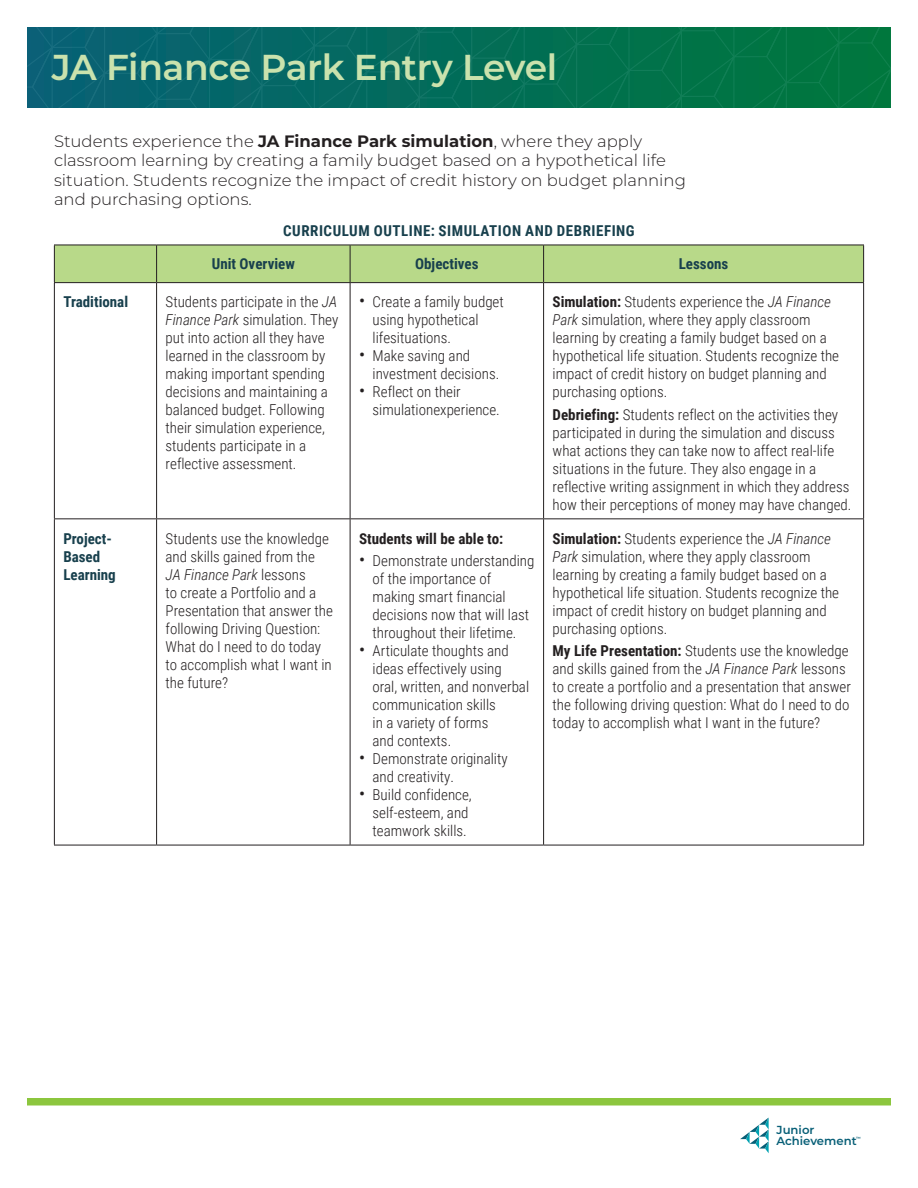
<style>
.page{position:relative;width:918px;height:1188px;background:#fff}
.page>*{position:absolute;margin:0;border:0;box-sizing:border-box;transform-origin:0 0}
.H2_smaller{font:600 36px "Montserrat";letter-spacing:-.01em;color:#cae2ad}
.Body{font:300 16.5px/19.5px "Montserrat";color:#231f20}
.table_body{font:300 15px/18px "Roboto Condensed";color:#231f20}
.table_title{font:700 15px "Roboto Condensed";letter-spacing:.035em;color:#18404d}
.table_col_head_fl_le{font:700 15px/18px "Roboto Condensed";color:#18404d}
.table_col_head{font:700 15px "Roboto Condensed";color:#18404d}
.table_body-2{font:700 15px "Roboto Condensed";color:#231f20}
.t1{font:600 11.7px/11.7px "Montserrat";color:#085f77}
.t2{font:600 4.5px "Montserrat";color:#085f77}
.s1{font-weight:700}
.s2{font-style:italic}
.s3{font-weight:400;font-size:18px}
</style>
<div class="page">
<svg style="left:740px;top:1118px;width:29px;height:35px"></svg>
<svg style="left:27px;top:27px;width:864px;height:81px;background:#046d59"></svg>
<div style="left:27px;top:1098px;width:864px;height:8px;background:#8cc63e"></div>
<div style="left:55px;top:246px;width:808px;height:36px;background:#b8d989"></div>
<hr style="left:54px;top:518px;width:103px;height:1px;background:#231f20">
<hr style="left:54px;top:845px;width:103px;height:1px;background:#231f20">
<hr style="left:157px;top:518px;width:193px;height:1px;background:#231f20">
<hr style="left:157px;top:845px;width:193px;height:1px;background:#231f20">
<hr style="left:54px;top:283px;width:1px;height:235px;background:#231f20">
<hr style="left:156px;top:283px;width:1px;height:235px;background:#231f20">
<hr style="left:54px;top:519px;width:1px;height:326px;background:#231f20">
<hr style="left:156px;top:519px;width:1px;height:326px;background:#231f20">
<hr style="left:350px;top:283px;width:1px;height:235px;background:#231f20">
<hr style="left:543px;top:283px;width:1px;height:235px;background:#231f20">
<hr style="left:863px;top:283px;width:1px;height:235px;background:#231f20">
<hr style="left:350px;top:518px;width:194px;height:1px;background:#231f20">
<hr style="left:350px;top:519px;width:1px;height:326px;background:#231f20">
<hr style="left:544px;top:518px;width:320px;height:1px;background:#231f20">
<hr style="left:543px;top:519px;width:1px;height:326px;background:#231f20">
<hr style="left:863px;top:519px;width:1px;height:326px;background:#231f20">
<hr style="left:350px;top:845px;width:194px;height:1px;background:#231f20">
<hr style="left:544px;top:845px;width:320px;height:1px;background:#231f20">
<hr style="left:54px;top:282px;width:103px;height:1px;background:#231f20">
<hr style="left:157px;top:282px;width:193px;height:1px;background:#231f20">
<hr style="left:350px;top:282px;width:194px;height:1px;background:#231f20">
<hr style="left:544px;top:282px;width:320px;height:1px;background:#231f20">
<hr style="left:54px;top:245px;width:103px;height:1px;background:#231f20">
<hr style="left:157px;top:245px;width:193px;height:1px;background:#231f20">
<hr style="left:350px;top:245px;width:194px;height:1px;background:#231f20">
<hr style="left:544px;top:245px;width:320px;height:1px;background:#231f20">
<hr style="left:54px;top:245px;width:1px;height:37px;background:#231f20">
<hr style="left:156px;top:245px;width:1px;height:37px;background:#231f20">
<hr style="left:350px;top:245px;width:1px;height:37px;background:#231f20">
<hr style="left:543px;top:245px;width:1px;height:37px;background:#231f20">
<hr style="left:863px;top:245px;width:1px;height:37px;background:#231f20">
<h2 class="H2_smaller" style="left:52px;top:42px;width:507px">JA Finance Park Entry Level</h2>
<p class="Body" style="left:54px;top:130px;width:633px">Students experience the <span class="s1">JA Finance Park simulation</span>, where they apply classroom learning by creating a family budget based on a hypothetical life situation. Students recognize the impact of credit history on budget planning and purchasing options.</p>
<p class="table_title" style="left:283px;top:220px;width:353px">CURRICULUM OUTLINE: SIMULATION AND DEBRIEFING</p>
<p class="table_col_head" style="left:212px;top:253px;width:85px">Unit Overview</p>
<p class="table_col_head" style="left:415px;top:253px;width:65px">Objectives</p>
<p class="table_col_head" style="left:679px;top:253px;width:51px">Lessons</p>
<p class="table_col_head_fl_le" style="left:63px;top:292px;width:66px">Traditional</p>
<p class="table_body" style="left:166px;top:292px;width:174px">Students participate in the <span class="s2">JA<br>Finance Park</span> simulation. They put into action all they have learned in the classroom by making important spending decisions and maintaining a balanced budget. Following their simulation experience, students participate in a reflective assessment.</p>
<p class="table_body" style="left:373px;top:292px;width:133px;text-indent:-14px"><span class="s3">•</span> Create a family budget using hypothetical lifesituations.</p>
<p class="table_body" style="left:553px;top:292px;width:288px"><span class="s1">Simulation:</span> Students experience the <span class="s2">JA Finance Park</span> simulation, where they apply classroom learning by creating a family budget based on a hypothetical life situation. Students recognize the impact of credit history on budget planning and purchasing options.</p>
<p class="table_body" style="left:553px;top:405px;width:300px"><span class="s1">Debriefing:</span> Students reflect on the activities they participated in during the simulation and discuss what actions they can take now to affect real-life situations in the future. They also engage in a reflective writing assignment in which they address how their perceptions of money may have changed.</p>
<p class="table_body" style="left:373px;top:346px;width:128px;text-indent:-14px"><span class="s3">•</span> Make saving and investment decisions.</p>
<p class="table_body" style="left:373px;top:382px;width:129px;text-indent:-14px"><span class="s3">•</span> Reflect on their simulationexperience.</p>
<p class="table_col_head_fl_le" style="left:63px;top:529px;width:54px">Project-<br>Based<br>Learning</p>
<p class="table_body" style="left:166px;top:529px;width:169px">Students use the knowledge and skills gained from the<br><span class="s2">JA Finance Park</span> lessons<br>to create a Portfolio and a<br>Presentation that answer the following Driving Question:<br>What do I need to do today to accomplish what I want in the future?</p>
<p class="table_body-2" style="left:359px;top:528px;width:146px">Students will be able to:</p>
<p class="table_body" style="left:373px;top:551px;width:163px;text-indent:-14px"><span class="s3">•</span> Demonstrate understanding of the importance of making smart financial decisions now that will last throughout their lifetime.</p>
<p class="table_body" style="left:373px;top:641px;width:158px;text-indent:-14px"><span class="s3">•</span> Articulate thoughts and ideas effectively using oral, written, and nonverbal communication skills<br>in a variety of forms<br>and contexts.</p>
<p class="table_body" style="left:373px;top:749px;width:137px;text-indent:-14px"><span class="s3">•</span> Demonstrate originality and creativity.</p>
<p class="table_body" style="left:373px;top:785px;width:101px;text-indent:-14px"><span class="s3">•</span> Build confidence, self-esteem, and teamwork skills.</p>
<p class="table_body" style="left:553px;top:529px;width:288px"><span class="s1">Simulation:</span> Students experience the <span class="s2">JA Finance Park</span> simulation, where they apply classroom learning by creating a family budget based on a hypothetical life situation. Students recognize the impact of credit history on budget planning and purchasing options.</p>
<p class="table_body" style="left:553px;top:641px;width:300px"><span class="s1">My Life Presentation:</span> Students use the knowledge and skills gained from the <span class="s2">JA Finance Park</span> lessons to create a portfolio and a presentation that answer the following driving question: What do I need to do today to accomplish what I want in the future?</p>
<p class="t1" style="left:777px;top:1123px;width:82px">Junior<br>Achievement</p>
<p class="t2" style="left:856px;top:1135px;width:6px">™</p>
</div>
